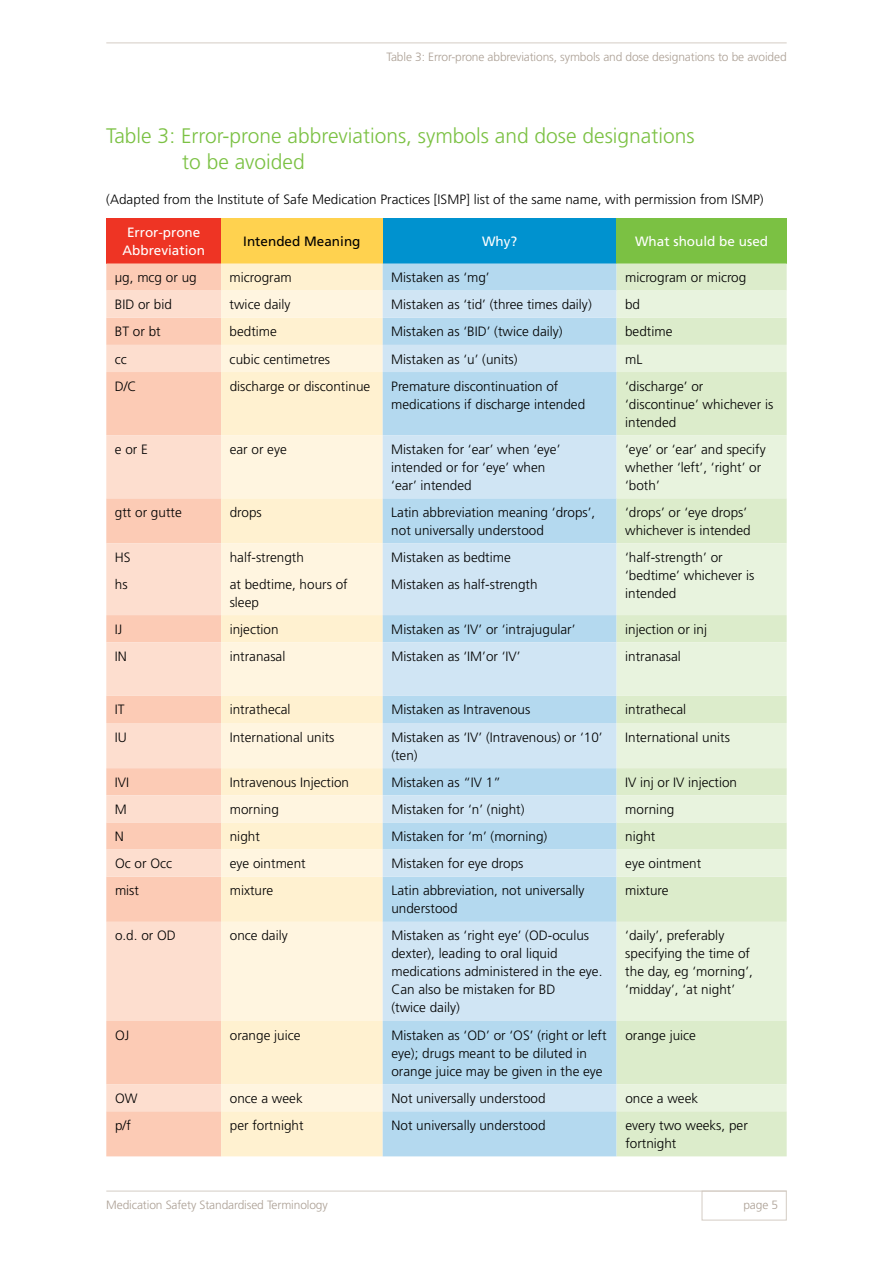
<style>
.page{position:relative;width:893px;height:1263px;background:#fff}
.page>*{position:absolute;margin:0;border:0;box-sizing:border-box;transform-origin:0 0}
.t1{font:300 21px/25.5px "Frutiger";color:#7bc143}
.t2{font:300 13.5px/18px "Frutiger";color:#000}
.t3{font:13.5px/18px "Frutiger";color:#fff;text-align:center}
.t4{font:13.5px "Frutiger";color:#000}
.t5{font:300 12px "Frutiger";letter-spacing:-.01em;color:#aca095}
</style>
<div class="page">
<div style="left:106px;top:218px;width:115px;height:45px;background:#ee3424"></div>
<div style="left:221px;top:218px;width:162px;height:45px;background:#ffd24f"></div>
<div style="left:383px;top:218px;width:234px;height:45px;background:#0092cf"></div>
<div style="left:617px;top:218px;width:170px;height:45px;background:#7bc143"></div>
<div style="left:106px;top:263px;width:115px;height:893px;background:#fccbb5"></div>
<div style="left:221px;top:263px;width:162px;height:893px;background:#fff1d0"></div>
<div style="left:383px;top:263px;width:234px;height:893px;background:#b4d9ef"></div>
<div style="left:617px;top:263px;width:170px;height:893px;background:#dceccb"></div>
<svg style="left:106px;top:291px;width:115px;height:820px;background:#fcd8c7"></svg>
<svg style="left:221px;top:291px;width:162px;height:820px;background:#fef3d9"></svg>
<svg style="left:383px;top:291px;width:234px;height:820px;background:#c4e0f1"></svg>
<svg style="left:617px;top:291px;width:170px;height:820px;background:#e2f0d5"></svg>
<div style="left:702px;top:1191px;width:85px;height:29px;border:1px solid #d4ccc4"></div>
<hr style="left:106px;top:1191px;width:681px;height:1px;background:#d4ccc4">
<hr style="left:106px;top:43px;width:681px;height:1px;background:#d4ccc4">
<p class="t5" style="left:387px;top:50px;width:402px">Table 3: Error-prone abbreviations, symbols and dose designations to be avoided</p>
<h1 class="t1" style="left:182px;top:124px;width:514px;text-indent:-76px">Table 3: Error-prone abbreviations, symbols and dose designations to be avoided</h1>
<p class="t2" style="left:106px;top:190px;width:659px">(Adapted from the Institute of Safe Medication Practices [ISMP] list of the same name, with permission from ISMP)</p>
<p class="t3" style="left:122px;top:223px;width:84px">Error-prone<br>Abbreviation</p>
<p class="t4" style="left:243px;top:233px;width:119px">Intended Meaning</p>
<p class="t3" style="left:482px;top:232px;width:37px">Why?</p>
<p class="t3" style="left:635px;top:232px;width:135px">What should be used</p>
<p class="t2" style="left:115px;top:269px;width:83px">μg, mcg or ug</p>
<p class="t2" style="left:230px;top:269px;width:64px">microgram</p>
<p class="t2" style="left:391px;top:269px;width:100px">Mistaken as ‘mg’</p>
<p class="t2" style="left:625px;top:269px;width:123px">microgram or microg</p>
<p class="t2" style="left:115px;top:296px;width:59px">BID or bid</p>
<p class="t2" style="left:230px;top:296px;width:62px">twice daily</p>
<p class="t2" style="left:391px;top:296px;width:202px">Mistaken as ‘tid’ (three times daily)</p>
<p class="t2" style="left:625px;top:296px;width:17px">bd</p>
<p class="t2" style="left:115px;top:323px;width:47px">BT or bt</p>
<p class="t2" style="left:230px;top:323px;width:49px">bedtime</p>
<p class="t2" style="left:391px;top:323px;width:173px">Mistaken as ‘BID’ (twice daily)</p>
<p class="t2" style="left:625px;top:323px;width:49px">bedtime</p>
<p class="t2" style="left:115px;top:350px;width:14px">cc</p>
<p class="t2" style="left:230px;top:350px;width:102px">cubic centimetres</p>
<p class="t2" style="left:391px;top:350px;width:128px">Mistaken as ‘u’ (units)</p>
<p class="t2" style="left:625px;top:350px;width:19px">mL</p>
<p class="t2" style="left:115px;top:377px;width:23px">D/C</p>
<p class="t2" style="left:230px;top:377px;width:142px">discharge or discontinue</p>
<p class="t2" style="left:391px;top:377px;width:195px">Premature discontinuation of medications if discharge intended</p>
<p class="t2" style="left:625px;top:377px;width:150px">‘discharge’ or ‘discontinue’ whichever is intended</p>
<p class="t2" style="left:115px;top:440px;width:35px">e or E</p>
<p class="t2" style="left:230px;top:440px;width:59px">ear or eye</p>
<p class="t2" style="left:391px;top:440px;width:171px">Mistaken for ‘ear’ when ‘eye’ intended or for ‘eye’ when ‘ear’ intended</p>
<p class="t2" style="left:625px;top:440px;width:142px">‘eye’ or ‘ear’ and specify whether ‘left’, ‘right’ or ‘both’</p>
<p class="t2" style="left:115px;top:503px;width:68px">gtt or gutte</p>
<p class="t2" style="left:230px;top:503px;width:34px">drops</p>
<p class="t2" style="left:391px;top:503px;width:206px">Latin abbreviation meaning ‘drops’, not universally understood</p>
<p class="t2" style="left:625px;top:503px;width:127px">‘drops’ or ‘eye drops’ whichever is intended</p>
<p class="t2" style="left:115px;top:544px;width:17px;line-height:26.5px">HS hs</p>
<p class="t2" style="left:230px;top:544px;width:120px;line-height:26.5px">half-strength<br>at bedtime, hours of</p>
<p class="t2" style="left:230px;top:593px;width:31px">sleep</p>
<p class="t2" style="left:391px;top:544px;width:148px;line-height:26.5px">Mistaken as bedtime<br>Mistaken as half-strength</p>
<p class="t2" style="left:625px;top:549px;width:131px">‘half-strength’ or ‘bedtime’ whichever is intended</p>
<p class="t2" style="left:115px;top:620px;width:9px">IJ</p>
<p class="t2" style="left:230px;top:620px;width:50px">injection</p>
<p class="t2" style="left:391px;top:620px;width:186px">Mistaken as ‘IV’ or ‘intrajugular’</p>
<p class="t2" style="left:625px;top:620px;width:83px">injection or inj</p>
<p class="t2" style="left:115px;top:647px;width:14px">IN</p>
<p class="t2" style="left:230px;top:647px;width:57px">intranasal</p>
<p class="t2" style="left:391px;top:647px;width:131px">Mistaken as ‘IM’or ‘IV’</p>
<p class="t2" style="left:625px;top:647px;width:57px">intranasal</p>
<p class="t2" style="left:115px;top:701px;width:11px">IT</p>
<p class="t2" style="left:230px;top:701px;width:62px">intrathecal</p>
<p class="t2" style="left:391px;top:701px;width:141px">Mistaken as Intravenous</p>
<p class="t2" style="left:625px;top:701px;width:62px">intrathecal</p>
<p class="t2" style="left:115px;top:728px;width:14px">IU</p>
<p class="t2" style="left:230px;top:728px;width:106px">International units</p>
<p class="t2" style="left:391px;top:728px;width:213px">Mistaken as ‘IV’ (Intravenous) or ‘10’ (ten)</p>
<p class="t2" style="left:625px;top:728px;width:106px">International units</p>
<p class="t2" style="left:115px;top:773px;width:16px">IVI</p>
<p class="t2" style="left:230px;top:773px;width:121px">Intravenous Injection</p>
<p class="t2" style="left:391px;top:773px;width:111px">Mistaken as “IV 1”</p>
<p class="t2" style="left:625px;top:773px;width:113px">IV inj or IV injection</p>
<p class="t2" style="left:115px;top:800px;width:14px">M</p>
<p class="t2" style="left:230px;top:800px;width:51px">morning</p>
<p class="t2" style="left:391px;top:800px;width:135px">Mistaken for ‘n’ (night)</p>
<p class="t2" style="left:625px;top:800px;width:51px">morning</p>
<p class="t2" style="left:115px;top:827px;width:11px">N</p>
<p class="t2" style="left:230px;top:827px;width:32px">night</p>
<p class="t2" style="left:391px;top:827px;width:157px">Mistaken for ‘m’ (morning)</p>
<p class="t2" style="left:625px;top:827px;width:32px">night</p>
<p class="t2" style="left:115px;top:855px;width:59px">Oc or Occ</p>
<p class="t2" style="left:230px;top:855px;width:77px">eye ointment</p>
<p class="t2" style="left:391px;top:855px;width:134px">Mistaken for eye drops</p>
<p class="t2" style="left:625px;top:855px;width:77px">eye ointment</p>
<p class="t2" style="left:115px;top:882px;width:26px">mist</p>
<p class="t2" style="left:230px;top:882px;width:45px">mixture</p>
<p class="t2" style="left:391px;top:882px;width:194px">Latin abbreviation, not universally understood</p>
<p class="t2" style="left:625px;top:882px;width:45px">mixture</p>
<p class="t2" style="left:115px;top:927px;width:62px">o.d. or OD</p>
<p class="t2" style="left:230px;top:927px;width:59px">once daily</p>
<p class="t2" style="left:391px;top:927px;width:212px">Mistaken as ‘right eye’ (OD-oculus dexter), leading to oral liquid medications administered in the eye.<br>Can also be mistaken for BD<br>(twice daily)</p>
<p class="t2" style="left:625px;top:927px;width:129px">‘daily’, preferably specifying the time of the day, eg ‘morning’, ‘midday’, ‘at night’</p>
<p class="t2" style="left:115px;top:1026px;width:16px">OJ</p>
<p class="t2" style="left:230px;top:1026px;width:72px">orange juice</p>
<p class="t2" style="left:391px;top:1026px;width:217px">Mistaken as ‘OD’ or ‘OS’ (right or left eye); drugs meant to be diluted in orange juice may be given in the eye</p>
<p class="t2" style="left:625px;top:1026px;width:72px">orange juice</p>
<p class="t2" style="left:115px;top:1089px;width:24px">OW</p>
<p class="t2" style="left:230px;top:1089px;width:74px">once a week</p>
<p class="t2" style="left:391px;top:1089px;width:156px">Not universally understood</p>
<p class="t2" style="left:625px;top:1089px;width:74px">once a week</p>
<p class="t2" style="left:115px;top:1116px;width:17px">p/f</p>
<p class="t2" style="left:230px;top:1116px;width:75px">per fortnight</p>
<p class="t2" style="left:391px;top:1116px;width:156px">Not universally understood</p>
<p class="t2" style="left:625px;top:1116px;width:124px">every two weeks, per fortnight</p>
<p class="t5" style="left:106px;top:1198px;width:223px">Medication Safety Standardised Terminology</p>
<p class="t5" style="left:743px;top:1198px;width:36px">page 5</p>
</div>
